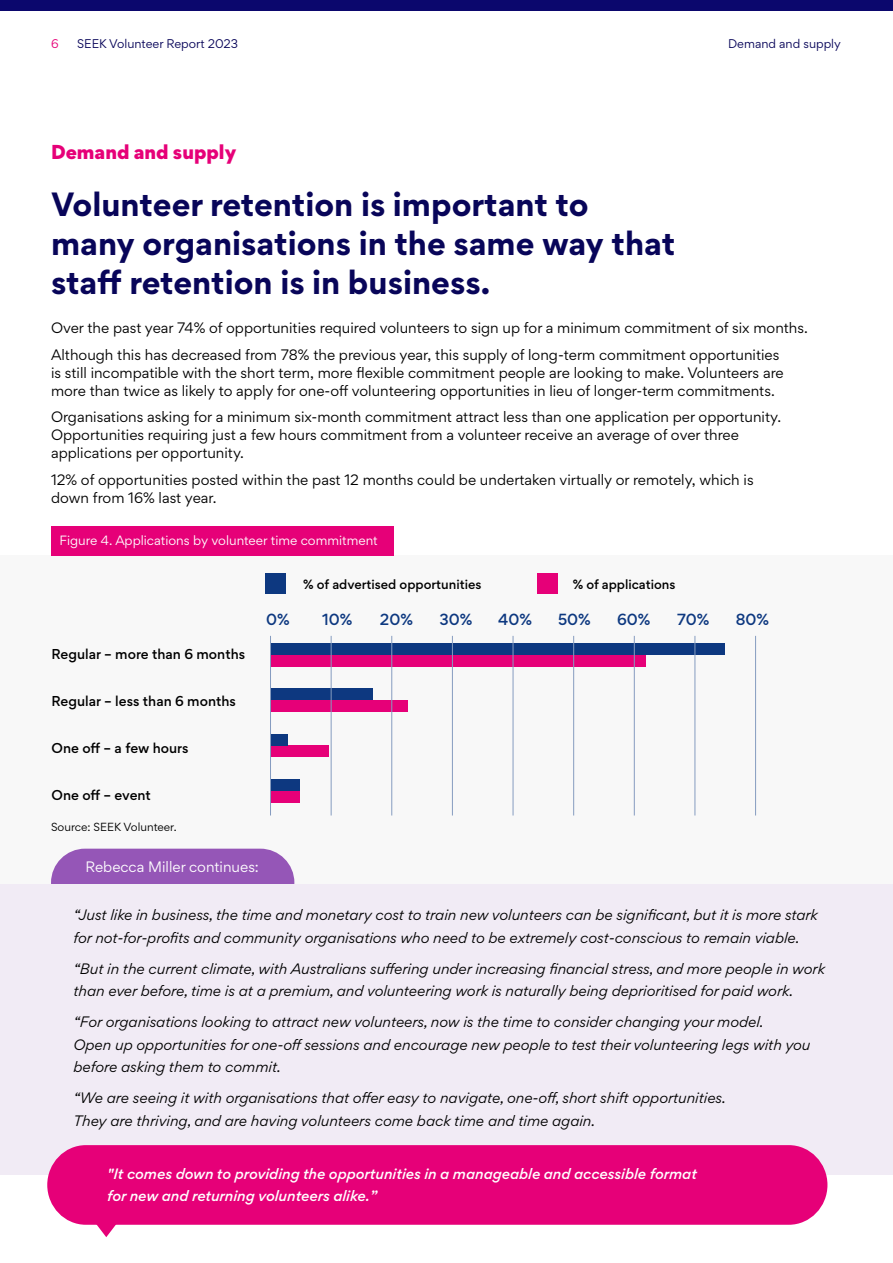
<style>
.page{position:relative;width:893px;height:1263px;background:#fff}
.page>*{position:absolute;margin:0;border:0;box-sizing:border-box;transform-origin:0 0}
.t1{font:700 30px/39px "SEEK Sans";color:#080559}
.t2{font:900 18px "SEEK Sans";color:#e60078}
.t3{font:500 14.4px "SEEK Sans";color:#0d3880}
.t4{font:italic 13.5px/22.5px "SEEK Sans";color:#000}
.t5{font:13.5px/18px "SEEK Sans";color:#000}
.t6{font:italic 500 13.5px/22.5px "SEEK Sans";color:#fff}
.t7{font:13.5px "SEEK Sans";color:#fff}
.t8{font:500 12.75px "SEEK Sans";color:#000}
.t9{font:12px "SEEK Sans";color:#fff}
.t10{font:500 12px "SEEK Sans";color:#000}
.t11{font:11.25px "SEEK Sans";color:#080559}
.t12{font:11.25px "SEEK Sans";color:#e60078}
.t13{font:10.5px "SEEK Sans";color:#000}
</style>
<div class="page">
<div style="left:0;top:555px;width:893px;height:356px;background:#f8f8f8"></div>
<div style="left:51px;top:526px;width:342px;height:29px;background:#e60078"></div>
<div style="left:537px;top:574px;width:21px;height:20px;background:#e60078"></div>
<div style="left:265px;top:574px;width:20px;height:20px;background:#0d3880"></div>
<div style="left:270px;top:655px;width:376px;height:11px;background:#e60078"></div>
<div style="left:270px;top:643px;width:455px;height:12px;background:#0d3880"></div>
<div style="left:270px;top:700px;width:137px;height:12px;background:#e60078"></div>
<div style="left:270px;top:688px;width:102px;height:12px;background:#0d3880"></div>
<div style="left:270px;top:746px;width:58px;height:11px;background:#e60078"></div>
<div style="left:270px;top:734px;width:17px;height:12px;background:#0d3880"></div>
<div style="left:270px;top:791px;width:29px;height:12px;background:#e60078"></div>
<div style="left:270px;top:779px;width:29px;height:12px;background:#0d3880"></div>
<hr style="left:694px;top:636px;width:1px;height:179px;background:#869cc0">
<hr style="left:573px;top:636px;width:1px;height:179px;background:#869cc0">
<hr style="left:452px;top:636px;width:1px;height:179px;background:#869cc0">
<hr style="left:331px;top:636px;width:1px;height:179px;background:#869cc0">
<hr style="left:634px;top:636px;width:1px;height:179px;background:#869cc0">
<hr style="left:513px;top:636px;width:1px;height:179px;background:#869cc0">
<hr style="left:391px;top:636px;width:1px;height:179px;background:#869cc0">
<hr style="left:270px;top:636px;width:1px;height:179px;background:#869cc0">
<hr style="left:755px;top:636px;width:1px;height:179px;background:#869cc0">
<hr style="left:892px;top:0;width:1px;height:884px;background:#ebe1ef">
<div style="left:51px;top:849px;width:243px;height:68px;background:#9556b7;border-radius:34px"></div>
<div style="left:0;top:884px;width:893px;height:291px;background:#f1ebf5"></div>
<div style="left:47px;top:1145px;width:780px;height:80px;background:#e60078;border-radius:39px"></div>
<svg style="left:96px;top:1224px;width:21px;height:13px"></svg>
<div style="left:0;top:0;width:893px;height:10px;background:#0b076d"></div>
<p class="t12" style="left:51px;top:36px;width:9px">6</p>
<p class="t11" style="left:77px;top:36px;width:162px">SEEK Volunteer Report 2023</p>
<p class="t11" style="left:728px;top:36px;width:114px">Demand and supply</p>
<h2 class="t2" style="left:51px;top:137px;width:187px">Demand and supply</h2>
<h1 class="t1" style="left:51px;top:184px;width:626px">Volunteer retention is important to many organisations in the same way that staff retention is in business.</h1>
<p class="t5" style="left:51px;top:314px;width:758px;line-height:26.5px">Over the past year 74% of opportunities required volunteers to sign up for a minimum commitment of six months.<br>Although this has decreased from 78% the previous year, this supply of long-term commitment opportunities</p>
<p class="t5" style="left:51px;top:363px;width:734px">is still incompatible with the short term, more flexible commitment people are looking to make. Volunteers are more than twice as likely to apply for one-off volunteering opportunities in lieu of longer-term commitments.</p>
<p class="t5" style="left:51px;top:408px;width:732px">Organisations asking for a minimum six-month commitment attract less than one application per opportunity.<br>Opportunities requiring just a few hours commitment from a volunteer receive an average of over three applications per opportunity.</p>
<p class="t5" style="left:51px;top:470px;width:704px">12% of opportunities posted within the past 12 months could be undertaken virtually or remotely, which is down from 16% last year.</p>
<p class="t9" style="left:60px;top:532px;width:320px">Figure 4. Applications by volunteer time commitment</p>
<p class="t10" style="left:303px;top:575px;width:180px">% of advertised opportunities</p>
<p class="t10" style="left:573px;top:575px;width:104px">% of applications</p>
<p class="t8" style="left:52px;top:644px;width:195px">Regular – more than 6 months</p>
<p class="t8" style="left:52px;top:692px;width:186px">Regular – less than 6 months</p>
<p class="t8" style="left:52px;top:738px;width:138px">One off – a few hours</p>
<p class="t8" style="left:52px;top:786px;width:101px">One off – event</p>
<p class="t13" style="left:51px;top:819px;width:127px">Source: SEEK Volunteer.</p>
<p class="t3" style="left:266px;top:608px;width:25px">0%</p>
<p class="t3" style="left:322px;top:608px;width:32px">10%</p>
<p class="t3" style="left:380px;top:608px;width:35px">20%</p>
<p class="t3" style="left:439px;top:608px;width:34px">30%</p>
<p class="t3" style="left:498px;top:608px;width:35px">40%</p>
<p class="t3" style="left:558px;top:608px;width:34px">50%</p>
<p class="t3" style="left:617px;top:608px;width:35px">60%</p>
<p class="t3" style="left:677px;top:608px;width:34px">70%</p>
<p class="t3" style="left:736px;top:608px;width:35px">80%</p>
<p class="t7" style="left:86px;top:857px;width:175px">Rebecca Miller continues:</p>
<p class="t4" style="left:74px;top:903px;width:746px">“Just like in business, the time and monetary cost to train new volunteers can be significant, but it is more stark for not-for-profits and community organisations who need to be extremely cost-conscious to remain viable.</p>
<p class="t4" style="left:74px;top:957px;width:753px">“But in the current climate, with Australians suffering under increasing financial stress, and more people in work than ever before, time is at a premium, and volunteering work is naturally being deprioritised for paid work.</p>
<p class="t4" style="left:74px;top:1010px;width:738px">“For organisations looking to attract new volunteers, now is the time to consider changing your model.<br>Open up opportunities for one-off sessions and encourage new people to test their volunteering legs with you before asking them to commit.</p>
<p class="t4" style="left:74px;top:1086px;width:654px">“We are seeing it with organisations that offer easy to navigate, one-off, short shift opportunities.<br>They are thriving, and are having volunteers come back time and time again.</p>
<p class="t6" style="left:107px;top:1162px;width:591px">"It comes down to providing the opportunities in a manageable and accessible format for new and returning volunteers alike.”</p>
</div>
